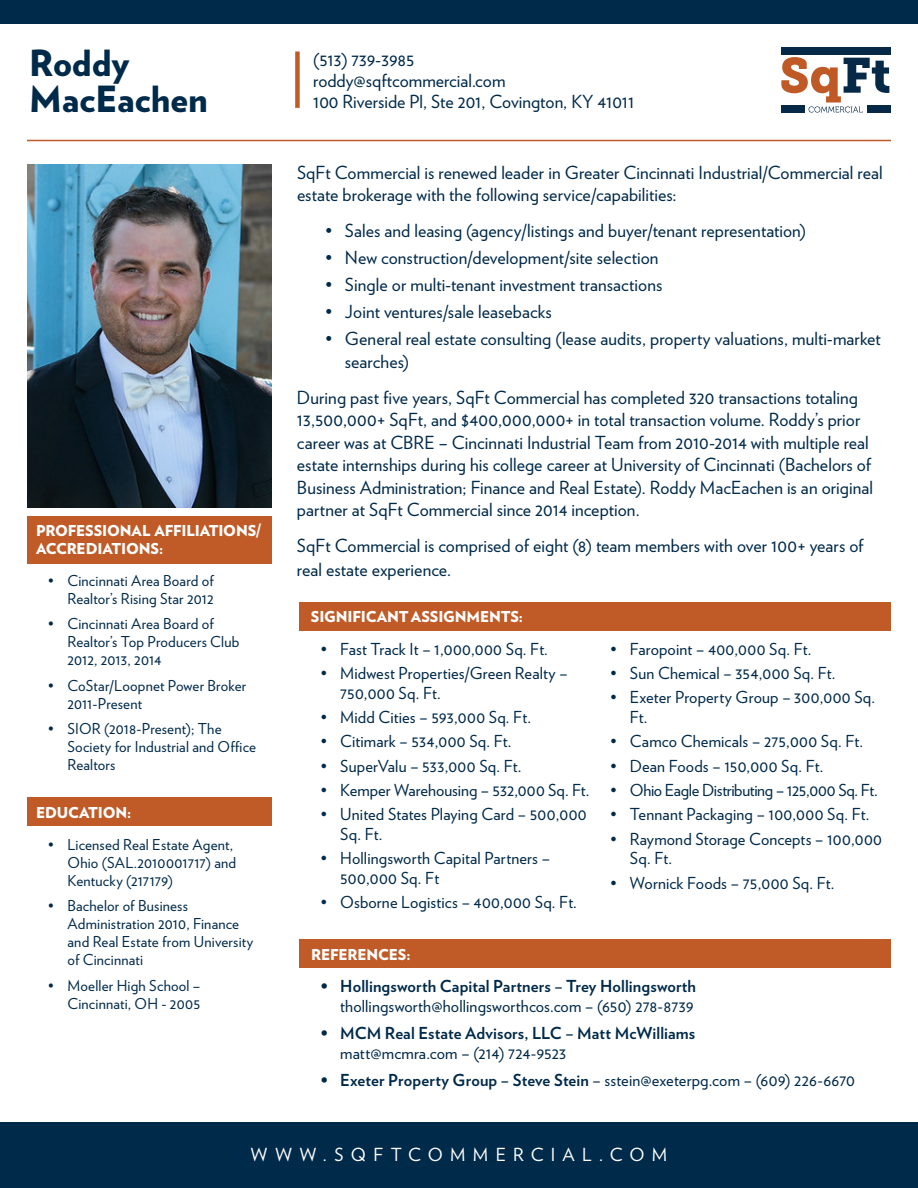
<style>
.page{position:relative;width:918px;height:1188px;background:#fff}
.page>*{position:absolute;margin:0;border:0;box-sizing:border-box;transform-origin:0 0}
.t1{font:900 36px/36px "Verlag";color:#002a4a}
.t2{font:18px/22.5px "Verlag";letter-spacing:.005em;color:#002a4a}
.t3{font:18px "Verlag";letter-spacing:.405em;color:#fff}
.t4{font:16.5px/19.8px "Verlag";letter-spacing:.01em;color:#002a4a}
.t5{font:700 16.5px "Verlag";letter-spacing:.005em;color:#002a4a}
.t6{font:16.5px "Verlag";letter-spacing:-.02em;color:#002a4a}
.t7{font:15px/18px "Verlag";letter-spacing:.01em;color:#002a4a}
.t8{font:900 15px/18px "Verlag";letter-spacing:-.01em;color:#fff}
.s1{font-weight:700}
</style>
<div class="page">
<div style="left:0;top:1122px;width:917px;height:66px;background:#002a4a"></div>
<div style="left:868px;top:105px;width:23px;height:7px;background:#062948"></div>
<div style="left:781px;top:47px;width:110px;height:8px;background:#062948"></div>
<svg style="left:781px;top:57px;width:108px;height:56px"></svg>
<div style="left:0;top:0;width:918px;height:23px;background:#002a4a"></div>
<hr style="left:27px;top:140px;width:864px;height:1px;background:#c05b27">
<div style="left:295px;top:51px;width:5px;height:57px;background:#c05b27"></div>
<div style="left:27px;top:798px;width:245px;height:28px;background:#c05b27"></div>
<div style="left:27px;top:516px;width:245px;height:48px;background:#c05b27"></div>
<img style="left:27px;top:165px;width:245px;height:342px">
<div style="left:300px;top:602px;width:591px;height:28px;background:#c05b27"></div>
<div style="left:300px;top:939px;width:591px;height:29px;background:#c05b27"></div>
<h1 class="t1" style="left:29px;top:43px;width:180px">Roddy<br>MacEachen</h1>
<p class="t2" style="left:313px;top:48px;width:323px;line-height:21px">(513) 739-3985<br>roddy@sqftcommercial.com<br>100 Riverside Pl, Ste 201, Covington, KY 41011</p>
<p class="t8" style="left:36px;top:521px;width:227px">PROFESSIONAL AFFILIATIONS/<br>ACCREDIATIONS:</p>
<p class="t7" style="left:48px;top:571px;width:167px;text-align:right">• Cincinnati Area Board of<br>Realtor’s Rising Star 2012</p>
<p class="t7" style="left:68px;top:614px;width:173px;text-indent:-20px">• Cincinnati Area Board of<br>Realtor’s Top Producers Club<br>2012, 2013, 2014</p>
<p class="t7" style="left:68px;top:676px;width:180px;text-indent:-20px">• CoStar/Loopnet Power Broker<br>2011-Present</p>
<p class="t7" style="left:68px;top:719px;width:190px;text-indent:-20px">• SIOR (2018-Present); The<br>Society for Industrial and Office<br>Realtors</p>
<p class="t8" style="left:36px;top:803px;width:97px">EDUCATION:</p>
<p class="t7" style="left:68px;top:834px;width:170px;text-indent:-20px">• Licensed Real Estate Agent,<br>Ohio (SAL.2010001717) and<br>Kentucky (217179)</p>
<p class="t7" style="left:68px;top:896px;width:187px;text-indent:-20px">• Bachelor of Business<br>Administration 2010, Finance and Real Estate from University of Cincinnati</p>
<p class="t7" style="left:48px;top:975px;width:154px;text-align:right">• Moeller High School –<br>Cincinnati, OH - 2005</p>
<p class="t2" style="left:297px;top:160px;width:587px">SqFt Commercial is renewed leader in Greater Cincinnati Industrial/Commercial real estate brokerage with the following service/capabilities:</p>
<p class="t2" style="left:325px;top:219px;width:482px">• Sales and leasing (agency/listings and buyer/tenant representation)</p>
<p class="t2" style="left:325px;top:246px;width:334px">• New construction/development/site selection</p>
<p class="t2" style="left:325px;top:273px;width:338px">• Single or multi-tenant investment transactions</p>
<p class="t2" style="left:325px;top:300px;width:228px">• Joint ventures/sale leasebacks</p>
<p class="t2" style="left:345px;top:327px;width:537px;text-indent:-19px">• General real estate consulting (lease audits, property valuations, multi-market searches)</p>
<p class="t2" style="left:297px;top:385px;width:578px">During past five years, SqFt Commercial has completed 320 transactions totaling 13,500,000+ SqFt, and $400,000,000+ in total transaction volume. Roddy’s prior career was at CBRE – Cincinnati Industrial Team from 2010-2014 with multiple real estate internships during his college career at University of Cincinnati (Bachelors of Business Administration; Finance and Real Estate). Roddy MacEachen is an original partner at SqFt Commercial since 2014 inception.</p>
<p class="t2" style="left:297px;top:533px;width:568px;line-height:24px">SqFt Commercial is comprised of eight (8) team members with over 100+ years of real estate experience.</p>
<p class="t8" style="left:311px;top:607px;width:214px">SIGNIFICANT ASSIGNMENTS:</p>
<p class="t4" style="left:321px;top:638px;width:229px">• Fast Track It – 1,000,000 Sq. Ft.</p>
<p class="t4" style="left:340px;top:662px;width:229px;text-indent:-20px">• Midwest Properties/Green Realty –<br>750,000 Sq. Ft.</p>
<p class="t4" style="left:321px;top:706px;width:212px">• Midd Cities – 593,000 Sq. Ft.</p>
<p class="t4" style="left:321px;top:731px;width:192px">• Citimark – 534,000 Sq. Ft.</p>
<p class="t4" style="left:321px;top:755px;width:202px">• SuperValu – 533,000 Sq. Ft.</p>
<p class="t4" style="left:321px;top:779px;width:270px">• Kemper Warehousing – 532,000 Sq. Ft.</p>
<p class="t4" style="left:340px;top:804px;width:248px;text-indent:-20px">• United States Playing Card – 500,000<br>Sq. Ft.</p>
<p class="t4" style="left:340px;top:848px;width:211px;text-indent:-20px">• Hollingsworth Capital Partners –<br>500,000 Sq. Ft</p>
<p class="t4" style="left:321px;top:892px;width:258px">• Osborne Logistics – 400,000 Sq. Ft.</p>
<p class="t4" style="left:610px;top:638px;width:203px">• Faropoint – 400,000 Sq. Ft.</p>
<p class="t4" style="left:610px;top:662px;width:227px">• Sun Chemical – 354,000 Sq. Ft.</p>
<p class="t4" style="left:630px;top:687px;width:247px;text-indent:-20px">• Exeter Property Group – 300,000 Sq.<br>Ft.</p>
<p class="t4" style="left:610px;top:731px;width:254px">• Camco Chemicals – 275,000 Sq. Ft.</p>
<p class="t4" style="left:610px;top:755px;width:215px">• Dean Foods – 150,000 Sq. Ft.</p>
<p class="t6" style="left:610px;top:778px;width:269px">• Ohio Eagle Distributing – 125,000 Sq. Ft.</p>
<p class="t4" style="left:610px;top:804px;width:261px">• Tennant Packaging – 100,000 Sq. Ft.</p>
<p class="t4" style="left:630px;top:828px;width:254px;text-indent:-20px">• Raymond Storage Concepts – 100,000<br>Sq. Ft.</p>
<p class="t4" style="left:610px;top:872px;width:226px">• Wornick Foods – 75,000 Sq. Ft.</p>
<p class="t8" style="left:311px;top:944px;width:101px">REFERENCES:</p>
<p class="t5" style="left:321px;top:973px;width:377px">• Hollingsworth Capital Partners – Trey Hollingsworth</p>
<p class="t4" style="left:340px;top:995px;width:355px">thollingsworth@hollingsworthcos.com – (650) 278-8739</p>
<p class="t5" style="left:321px;top:1020px;width:376px">• MCM Real Estate Advisors, LLC – Matt McWilliams</p>
<p class="t4" style="left:340px;top:1042px;width:227px">matt@mcmra.com – (214) 724-9523</p>
<p class="t4" style="left:321px;top:1070px;width:536px"><span class="s1">• Exeter Property Group – Steve Stein</span> – sstein@exeterpg.com – (609) 226-6670</p>
<p class="t3" style="left:251px;top:1141px;width:418px">WWW.SQFTCOMMERCIAL.COM</p>
</div>
